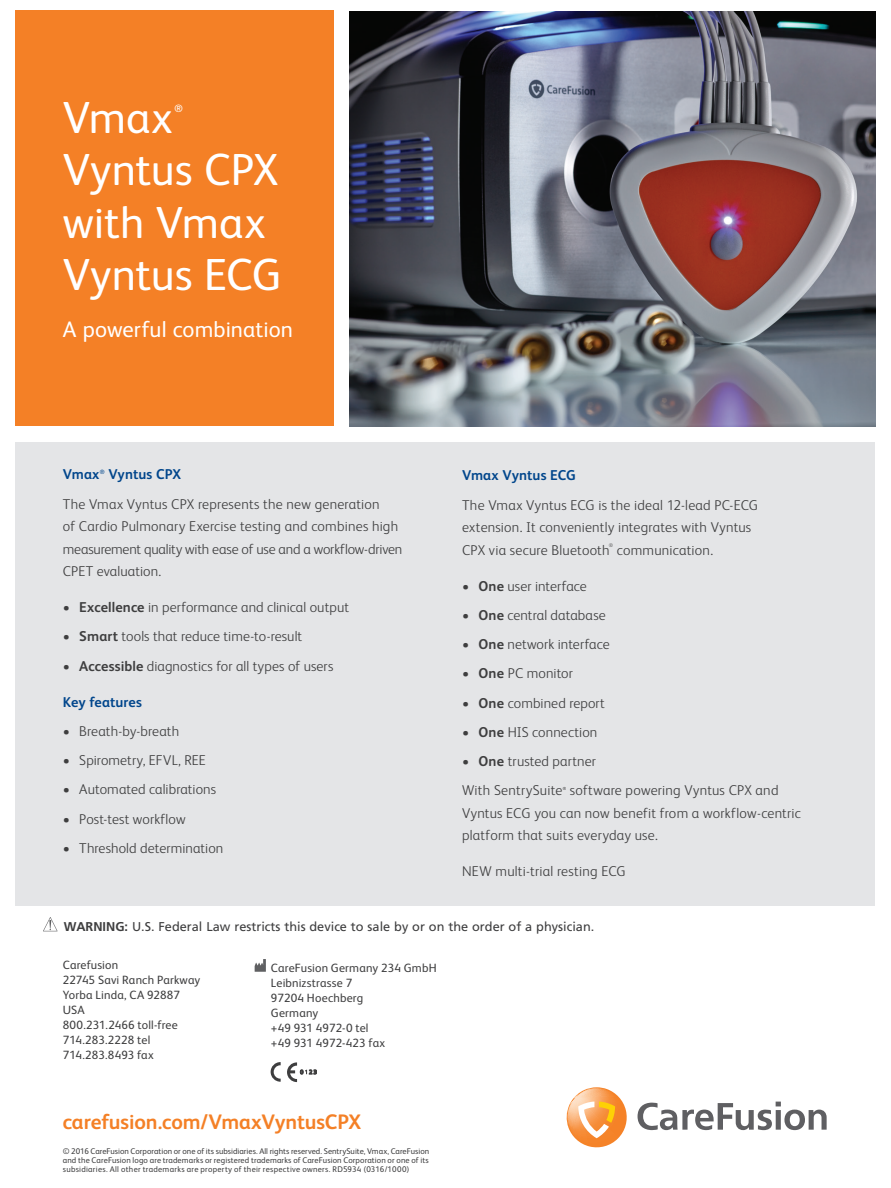
<style>
.page{position:relative;width:891px;height:1188px;background:#fff}
.page>*{position:absolute;margin:0;border:0;box-sizing:border-box;transform-origin:0 0}
.t1{font:45px/52.5px "FS Albert Pro";letter-spacing:-.005em;color:#fff}
.t2{font:22.5px "FS Albert Pro";letter-spacing:.005em;color:#fff}
.t3{font:700 21px "FS Albert Pro";letter-spacing:-.005em;color:#f48026}
.t4{font:300 14.25px/22.5px "FS Albert Pro";letter-spacing:.01em;color:#3e3e3f}
.t5{font:700 14.25px "FS Albert Pro";color:#01468c}
.t6{font:12.75px "Frutiger LT Std";color:#3e3e3f}
.t7{font:12px/15px "FS Albert Pro";letter-spacing:.01em;color:#3e3e3f}
.t8{font:300 10.5px "Frutiger LT Std";color:#fff}
.t9{font:8.25px/9px "FS Albert Pro";letter-spacing:.035em;color:#3e3e3f;text-align:justify}
.t10{font:300 6.15px "Frutiger LT Std";color:#01468c}
.t11{font:300 5.25px "FS Albert Pro";color:#3e3e3f}
.t12{font:300 4.35px "Frutiger LT Std";color:#3e3e3f}
.s1{font-weight:700}
</style>
<div class="page">
<div style="left:15px;top:11px;width:319px;height:415px;background:#f48026"></div>
<div style="left:16px;top:442px;width:859px;height:464px;background:#e4e5e7"></div>
<svg style="left:638px;top:1102px;width:189px;height:28px"></svg>
<svg style="left:567px;top:1087px;width:60px;height:61px"></svg>
<img style="left:350px;top:12px;width:526px;height:414px">
<svg style="left:271px;top:1062px;width:10px;height:20px"></svg>
<svg style="left:287px;top:1062px;width:30px;height:20px"></svg>
<svg style="left:255px;top:959px;width:11px;height:13px"></svg>
<svg style="left:43px;top:917px;width:15px;height:14px"></svg>
<h1 class="t1" style="left:63px;top:88px;width:111px">Vmax</h1>
<p class="t8" style="left:174px;top:102px;width:10px">®</p>
<h1 class="t1" style="left:63px;top:140px;width:220px">Vyntus CPX with Vmax<br>Vyntus ECG</h1>
<h2 class="t2" style="left:63px;top:314px;width:232px">A powerful combination</h2>
<p class="t5" style="left:63px;top:464px;width:38px">Vmax</p>
<p class="t10" style="left:100px;top:469px;width:6px">®</p>
<p class="t5" style="left:108px;top:464px;width:74px">Vyntus CPX</p>
<p class="t4" style="left:63px;top:492px;width:341px">The Vmax Vyntus CPX represents the new generation<br>of Cardio Pulmonary Exercise testing and combines high measurement quality with ease of use and a workflow-driven CPET evaluation.</p>
<p class="t4" style="left:63px;top:595px;width:288px">• <span class="s1">Excellence</span> in performance and clinical output</p>
<p class="t4" style="left:63px;top:624px;width:241px">• <span class="s1">Smart</span> tools that reduce time-to-result</p>
<p class="t4" style="left:63px;top:654px;width:272px">• <span class="s1">Accessible</span> diagnostics for all types of users</p>
<p class="t5" style="left:63px;top:692px;width:81px">Key features</p>
<p class="t4" style="left:63px;top:719px;width:118px">• Breath-by-breath</p>
<p class="t4" style="left:63px;top:748px;width:145px">• Spirometry, EFVL, REE</p>
<p class="t4" style="left:63px;top:777px;width:155px">• Automated calibrations</p>
<p class="t4" style="left:63px;top:807px;width:124px">• Post-test workflow</p>
<p class="t4" style="left:63px;top:836px;width:162px">• Threshold determination</p>
<p class="t5" style="left:462px;top:465px;width:115px">Vmax Vyntus ECG</p>
<p class="t4" style="left:462px;top:493px;width:298px">The Vmax Vyntus ECG is the ideal 12-lead PC-ECG extension. It conveniently integrates with Vyntus<br>CPX via secure Bluetooth</p>
<p class="t11" style="left:609px;top:542px;width:6px">®</p>
<p class="t4" style="left:617px;top:538px;width:98px">communication.</p>
<p class="t4" style="left:462px;top:574px;width:126px">• <span class="s1">One</span> user interface</p>
<p class="t4" style="left:462px;top:603px;width:145px">• <span class="s1">One</span> central database</p>
<p class="t4" style="left:462px;top:632px;width:149px">• <span class="s1">One</span> network interface</p>
<p class="t4" style="left:462px;top:661px;width:112px">• <span class="s1">One</span> PC monitor</p>
<p class="t4" style="left:462px;top:691px;width:144px">• <span class="s1">One</span> combined report</p>
<p class="t4" style="left:462px;top:720px;width:137px">• <span class="s1">One</span> HIS connection</p>
<p class="t4" style="left:462px;top:746px;width:135px;line-height:29.2px">• <span class="s1">One</span> trusted partner<br>With SentrySuite</p>
<p class="t4" style="left:462px;top:778px;width:340px;text-indent:108px">software powering Vyntus CPX and<br>Vyntus ECG you can now benefit from a workflow-centric platform that suits everyday use.</p>
<p class="t4" style="left:462px;top:859px;width:165px">NEW multi-trial resting ECG</p>
<p class="t12" style="left:563px;top:786px;width:5px">®</p>
<p class="t6" style="left:64px;top:919px;width:532px"><span class="s1">WARNING:</span> U.S. Federal Law restricts this device to sale by or on the order of a physician.</p>
<p class="t7" style="left:63px;top:957px;width:139px">Carefusion<br>22745 Savi Ranch Parkway<br>Yorba Linda, CA 92887<br>USA<br>800.231.2466 toll-free<br>714.283.2228 tel<br>714.283.8493 fax</p>
<p class="t7" style="left:271px;top:959px;width:167px">CareFusion Germany 234 GmbH<br>Leibnizstrasse 7<br>97204 Hoechberg<br>Germany<br>+49 931 4972-0 tel<br>+49 931 4972-423 fax</p>
<h3 class="t3" style="left:63px;top:1107px;width:300px">carefusion.com/VmaxVyntusCPX</h3>
<p class="t9" style="left:63px;top:1146px;width:368px">© 2016 CareFusion Corporation or one of its subsidiaries. All rights reserved. SentrySuite, Vmax, CareFusion and the CareFusion logo are trademarks or registered trademarks of CareFusion Corporation or one of its subsidiaries. All other trademarks are property of their respective owners. RD5934 (0316/1000)</p>
</div>
